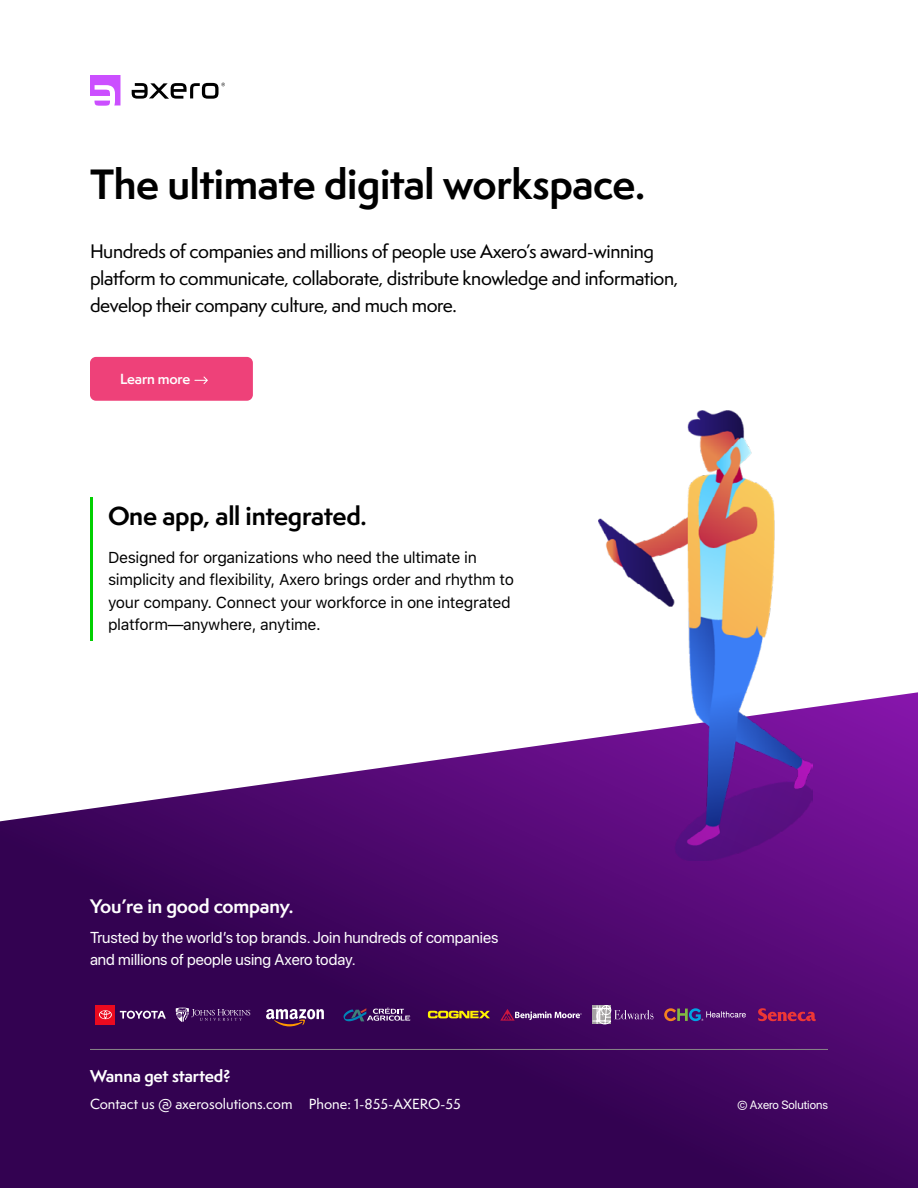
<style>
.page{position:relative;width:918px;height:1188px;background:#fff}
.page>*{position:absolute;margin:0;border:0;box-sizing:border-box;transform-origin:0 0}
.t1{font:700 39px "Semplicita Pro";letter-spacing:-.01em;color:#000}
.t2{font:700 24px "Semplicita Pro";letter-spacing:-.01em;color:#000}
.t3{font:500 18px/27px "Semplicita Pro";letter-spacing:-.02em;color:#000}
.t4{font:700 18px "Semplicita Pro";letter-spacing:-.01em;color:#fff}
.t5{font:15.75px/22.5px "SF Pro Text";letter-spacing:-.02em;color:#000}
.t6{font:15.75px/22.5px "SF Pro Display";color:#fff}
.t7{font:700 15.75px "Semplicita Pro";letter-spacing:-.01em;color:#fff}
.t8{font:500 13.5px "Semplicita Pro";color:#fff}
.t9{font:600 13.5px "Semplicita Pro";letter-spacing:-.01em;color:#fff}
.t10{font:12px "SF Pro Display";color:#fff}
</style>
<div class="page">
<svg style="left:0;top:692px;width:918px;height:496px;background:#5b2676"></svg>
<div style="left:96px;top:1005px;width:19px;height:19px;background:#eb0a1f"></div>
<svg style="left:120px;top:1011px;width:46px;height:8px"></svg>
<svg style="left:99px;top:1010px;width:13px;height:9px"></svg>
<svg style="left:266px;top:1009px;width:58px;height:17px"></svg>
<svg style="left:428px;top:1011px;width:62px;height:7px"></svg>
<svg style="left:500px;top:1009px;width:82px;height:12px"></svg>
<svg style="left:592px;top:1005px;width:61px;height:19px"></svg>
<svg style="left:344px;top:1008px;width:66px;height:13px"></svg>
<svg style="left:176px;top:1008px;width:74px;height:14px"></svg>
<svg style="left:664px;top:1008px;width:82px;height:13px"></svg>
<svg style="left:758px;top:1008px;width:58px;height:13px"></svg>
<hr style="left:90px;top:1049px;width:738px;height:1px;background:#888">
<img style="left:598px;top:410px;width:215px;height:451px">
<div style="left:90px;top:357px;width:163px;height:44px;background:#ee4179;border-radius:6px"></div>
<svg style="left:194px;top:376px;width:14px;height:8px"></svg>
<svg style="left:90px;top:75px;width:30px;height:31px"></svg>
<svg style="left:132px;top:83px;width:93px;height:16px"></svg>
<hr style="left:90px;top:498px;width:3px;height:143px;background:#02d001">
<h1 class="t1" style="left:90px;top:155px;width:557px">The ultimate digital workspace.</h1>
<p class="t3" style="left:90px;top:238px;width:590px">Hundreds of companies and millions of people use Axero’s award-winning platform to communicate, collaborate, distribute knowledge and information, develop their company culture, and much more.</p>
<p class="t9" style="left:120px;top:369px;width:72px">Learn more</p>
<h2 class="t2" style="left:108px;top:498px;width:260px">One app, all integrated.</h2>
<p class="t5" style="left:108px;top:546px;width:408px">Designed for organizations who need the ultimate in simplicity and flexibility, Axero brings order and rhythm to your company. Connect your workforce in one integrated platform—anywhere, anytime.</p>
<p class="t4" style="left:90px;top:893px;width:205px">You’re in good company.</p>
<p class="t6" style="left:90px;top:926px;width:410px">Trusted by the world’s top brands. Join hundreds of companies and millions of people using Axero today.</p>
<p class="t7" style="left:90px;top:1064px;width:142px">Wanna get started?</p>
<p class="t8" style="left:90px;top:1094px;width:372px">Contact us @ axerosolutions.com Phone: 1-855-AXERO-55</p>
<p class="t10" style="left:737px;top:1095px;width:92px">© Axero Solutions</p>
</div>
